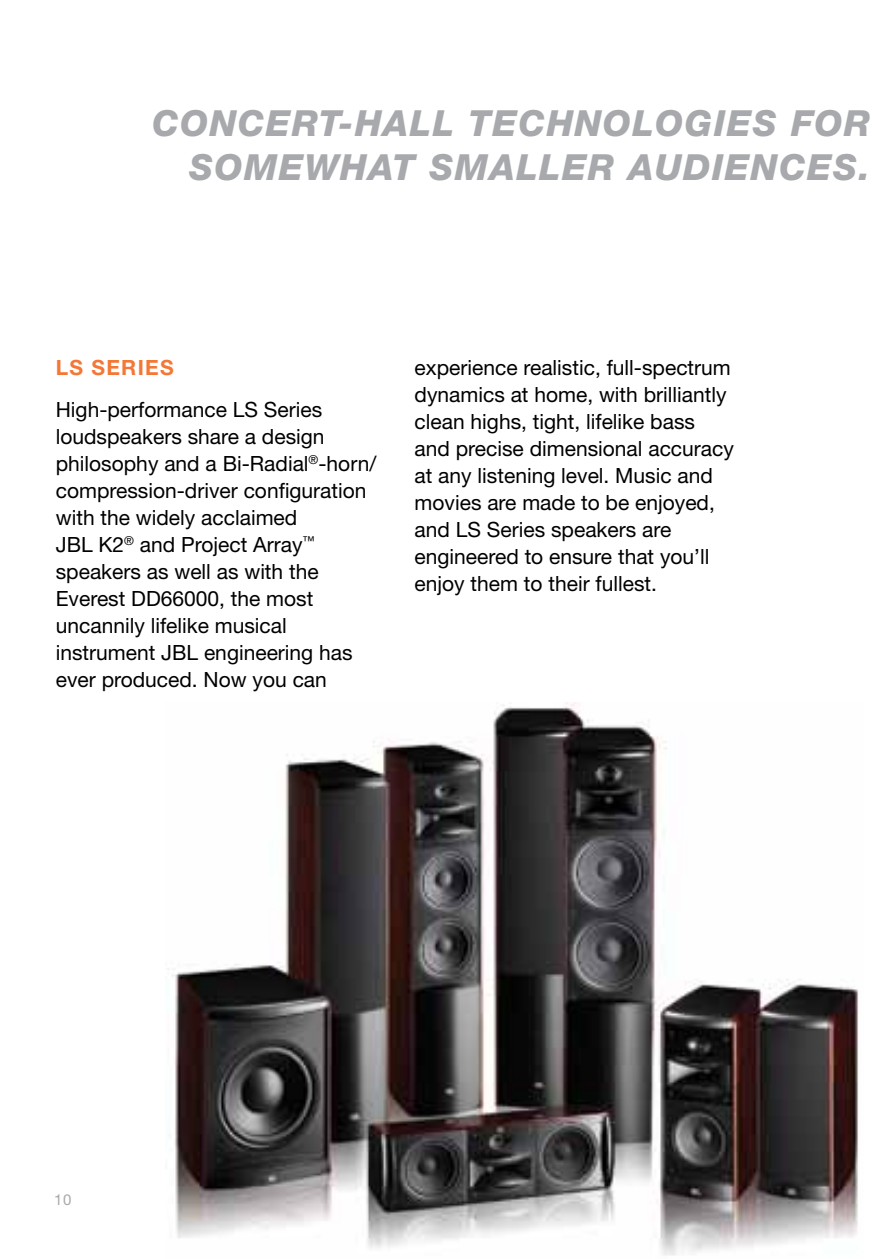
<style>
.page{position:relative;width:893px;height:1259px;background:#fff}
.page>*{position:absolute;margin:0;border:0;box-sizing:border-box;transform-origin:0 0}
.t1{font:italic 800 36px/43.2px "Helvetica Neue";letter-spacing:.04em;color:#a7a9ac;text-align:right}
.t2{font:21px/27px "Helvetica Neue";color:#000}
.t3{font:700 21px "Helvetica Neue";color:#f47735}
.t4{font:15px "Helvetica Neue";color:#a7a9ac}
</style>
<div class="page">
<img style="left:168px;top:702px;width:691px;height:554px">
<h1 class="t1" style="left:152px;top:102px;width:719px">CONCERT-HALL TECHNOLOGIES FOR<br>SOMEWHAT SMALLER AUDIENCES.</h1>
<p class="t3" style="left:56px;top:354px;width:51px">LS SERIES</p>
<p class="t2" style="left:56px;top:396px;width:322px">High-performance LS Series loudspeakers share a design philosophy and a Bi-Radial<sup>®</sup>-horn/ compression-driver configuration with the widely acclaimed<br>JBL K2<sup>®</sup> and Project Array<sup>™ </sup>speakers as well as with the<br>Everest DD66000, the most uncannily lifelike musical instrument JBL engineering has ever produced. Now you can</p>
<p class="t2" style="left:415px;top:354px;width:321px">experience realistic, full-spectrum dynamics at home, with brilliantly clean highs, tight, lifelike bass and precise dimensional accuracy at any listening level. Music and movies are made to be enjoyed, and LS Series speakers are engineered to ensure that you’ll enjoy them to their fullest.</p>
<p class="t4" style="left:54px;top:1190px;width:19px">10</p>
</div>
